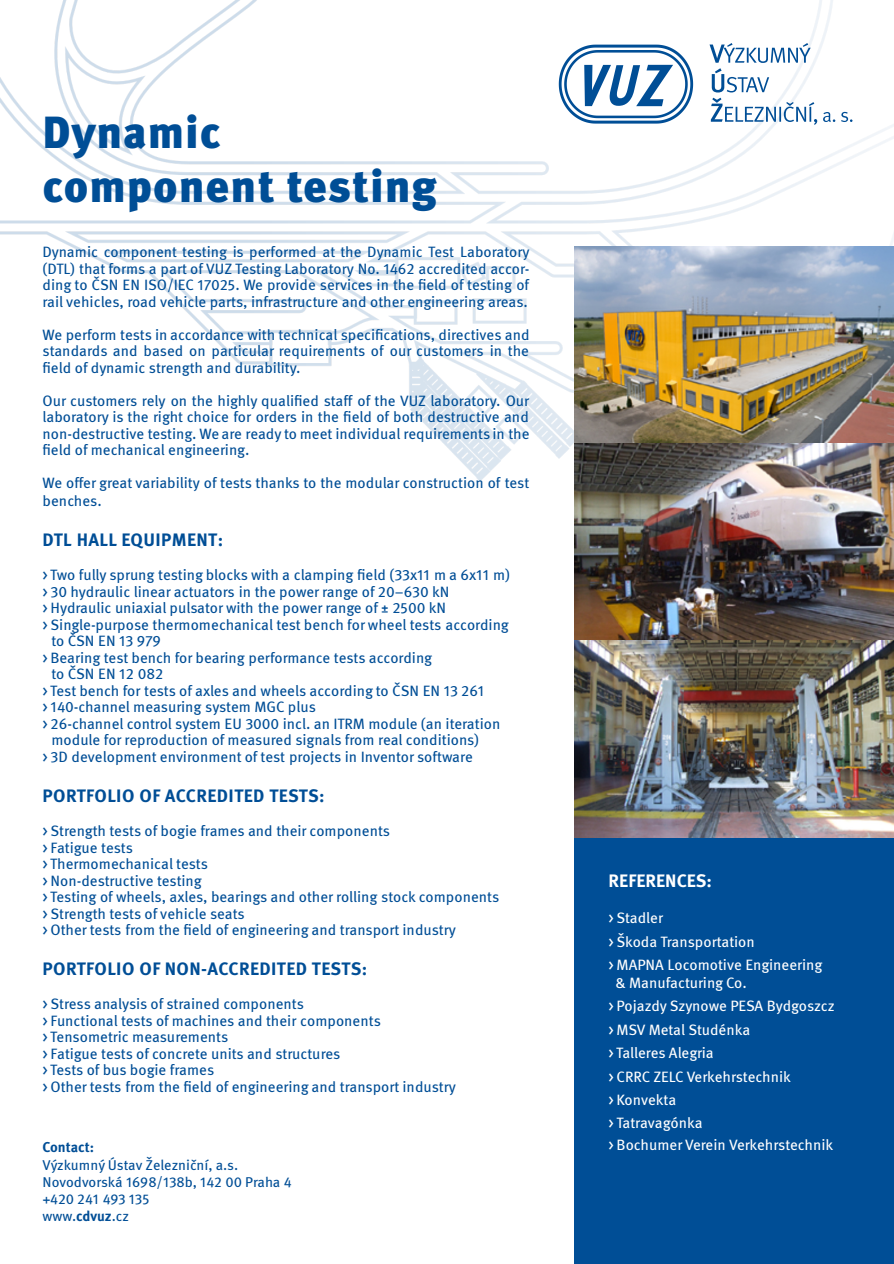
<style>
.page{position:relative;width:894px;height:1264px;background:#fff}
.page>*{position:absolute;margin:0;border:0;box-sizing:border-box;transform-origin:0 0}
.t1{font:900 45px/54px "Meta Pro";letter-spacing:.02em;color:#004e96}
.t2{font:700 18px "Meta Pro";letter-spacing:.02em;color:#004e96}
.t3{font:700 18px "Meta Pro";color:#fff}
.t4{font:15px/16.5px "font 000000002653 a 8 a 4";color:#004e96;text-align:justify}
.t5{font:15px/23.4px "font 000000002653 a 8 a 4";letter-spacing:-.005em;color:#fff}
.t6{font:14.25px/17.1px "font 000000002653 a 8 a 4";letter-spacing:-.005em;color:#004e96}
.t7{font:700 14.25px "Meta Pro";color:#004e96}
.s1{font-family:"Meta Pro";font-weight:700}
</style>
<div class="page">
<img style="left:0;top:0;width:893px;height:481px">
<svg style="left:558px;top:45px;width:135px;height:79px"></svg>
<svg style="left:710px;top:98px;width:142px;height:27px"></svg>
<svg style="left:709px;top:43px;width:101px;height:49px"></svg>
<div style="left:574px;top:831px;width:319px;height:432px;background:#004e96"></div>
<img style="left:574px;top:247px;width:319px;height:591px">
<h1 class="t1" style="left:43px;top:107px;width:396px">Dynamic component testing</h1>
<p class="t4" style="left:43px;top:243px;width:488px">Dynamic component testing is performed at the Dynamic Test Laboratory (DTL) that forms a part of VUZ Testing Laboratory No. 1462 accredited accor&shy;ding to ČSN EN ISO/IEC 17025. We provide services in the field of testing of rail vehicles, road vehicle parts, infrastructure and other engineering areas.</p>
<p class="t4" style="left:43px;top:326px;width:488px">We perform tests in accordance with technical specifications, directives and standards and based on particular requirements of our customers in the field of dynamic strength and durability.</p>
<p class="t4" style="left:43px;top:392px;width:488px">Our customers rely on the highly qualified staff of the VUZ laboratory. Our laboratory is the right choice for orders in the field of both destructive and non-destructive testing. We are ready to meet individual requirements in the field of mechanical engineering.</p>
<p class="t4" style="left:43px;top:474px;width:488px;line-height:18px">We offer great variability of tests thanks to the modular construction of test benches.</p>
<p class="t2" style="left:43px;top:528px;width:182px">DTL HALL EQUIPMENT:</p>
<p class="t4" style="left:43px;top:566px;width:469px">&gt; Two fully sprung testing blocks with a clamping field (33x11 m a 6x11 m)</p>
<p class="t4" style="left:43px;top:583px;width:408px">&gt; 30 hydraulic linear actuators in the power range of 20–630 kN</p>
<p class="t4" style="left:43px;top:599px;width:405px">&gt; Hydraulic uniaxial pulsator with the power range of ± 2500 kN</p>
<p class="t4" style="left:43px;top:616px;width:468px">&gt; Single-purpose thermomechanical test bench for wheel tests according</p>
<p class="t4" style="left:51px;top:632px;width:111px">to ČSN EN 13 979</p>
<p class="t4" style="left:43px;top:649px;width:391px">&gt; Bearing test bench for bearing performance tests according</p>
<p class="t4" style="left:51px;top:665px;width:113px">to ČSN EN 12 082</p>
<p class="t4" style="left:43px;top:682px;width:442px">&gt; Test bench for tests of axles and wheels according to ČSN EN 13 261</p>
<p class="t4" style="left:43px;top:698px;width:275px">&gt; 140-channel measuring system MGC plus</p>
<p class="t4" style="left:43px;top:715px;width:459px">&gt; 26-channel control system EU 3000 incl. an ITRM module (an iteration</p>
<p class="t4" style="left:51px;top:731px;width:429px">module for reproduction of measured signals from real conditions)</p>
<p class="t4" style="left:43px;top:748px;width:431px">&gt; 3D development environment of test projects in Inventor software</p>
<p class="t2" style="left:43px;top:783px;width:283px">PORTFOLIO OF ACCREDITED TESTS:</p>
<p class="t4" style="left:43px;top:822px;width:458px;text-align:left">&gt; Strength tests of bogie frames and their components<br>&gt; Fatigue tests<br>&gt; Thermomechanical tests<br>&gt; Non-destructive testing<br>&gt; Testing of wheels, axles, bearings and other rolling stock components &gt; Strength tests of vehicle seats<br>&gt; Other tests from the field of engineering and transport industry</p>
<p class="t2" style="left:43px;top:957px;width:326px">PORTFOLIO OF NON-ACCREDITED TESTS:</p>
<p class="t4" style="left:43px;top:995px;width:415px;text-align:left">&gt; Stress analysis of strained components<br>&gt; Functional tests of machines and their components<br>&gt; Tensometric measurements<br>&gt; Fatigue tests of concrete units and structures<br>&gt; Tests of bus bogie frames<br>&gt; Other tests from the field of engineering and transport industry</p>
<p class="t3" style="left:608px;top:869px;width:105px">REFERENCES:</p>
<p class="t5" style="left:608px;top:906px;width:215px">&gt; Stadler<br>&gt; Škoda Transportation<br>&gt; MAPNA Locomotive Engineering</p>
<p class="t5" style="left:608px;top:970px;width:228px;text-indent:7px">&amp; Manufacturing Co.<br>&gt; Pojazdy Szynowe PESA Bydgoszcz &gt; MSV Metal Studénka<br>&gt; Talleres Alegria<br>&gt; CRRC ZELC Verkehrstechnik<br>&gt; Konvekta<br>&gt; Tatravagónka</p>
<p class="t7" style="left:43px;top:1138px;width:53px">Contact:</p>
<p class="t5" style="left:608px;top:1132px;width:226px">&gt; Bochumer Verein Verkehrstechnik</p>
<p class="t6" style="left:43px;top:1155px;width:251px">Výzkumný Ústav Železniční, a.s.<br>Novodvorská 1698/138b, 142 00 Praha 4 +420 241 493 135<br>www.<span class="s1">cdvuz</span>.cz</p>
</div>
